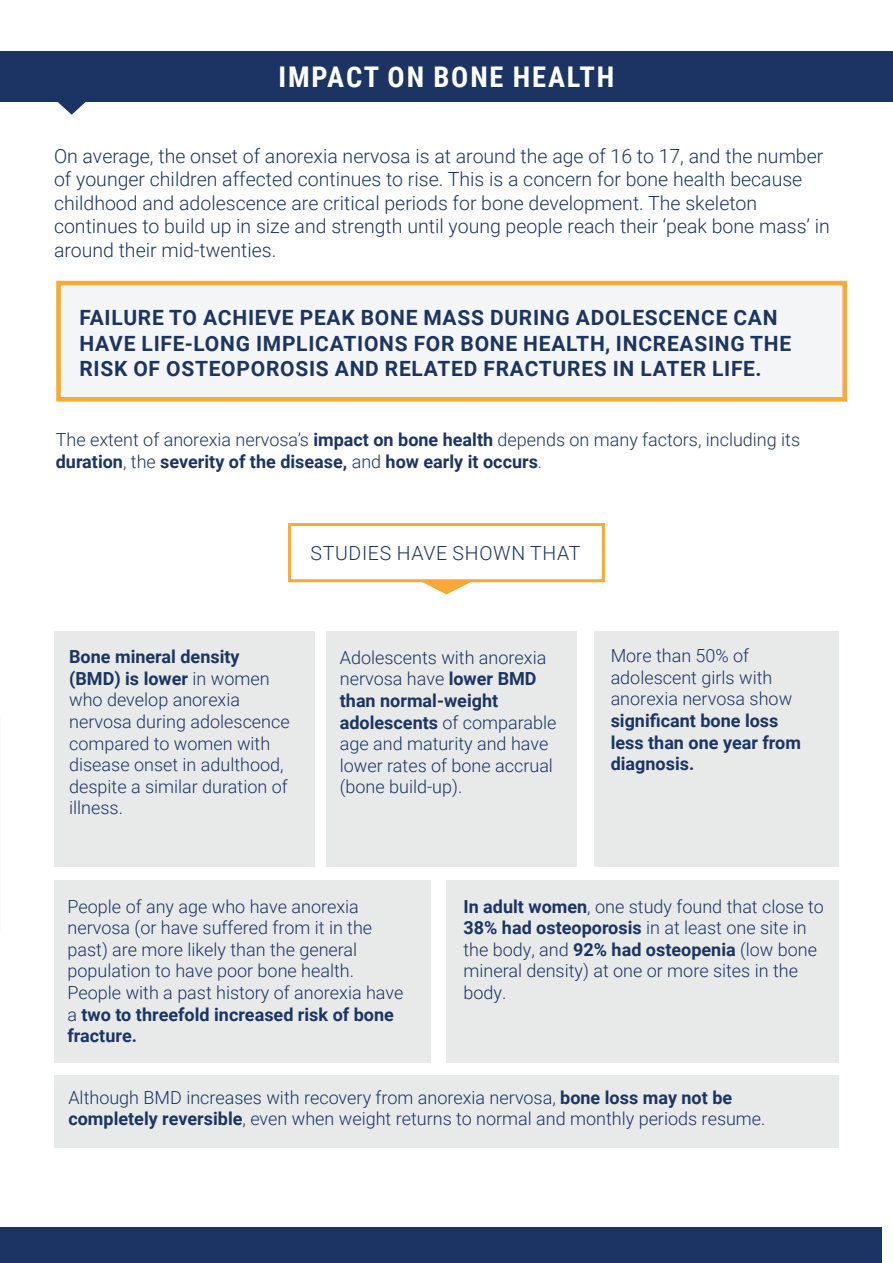
<style>
.page{position:relative;width:893px;height:1263px;background:#fff}
.page>*{position:absolute;margin:0;border:0;box-sizing:border-box;transform-origin:0 0}
.t1{font:700 28.5px "Roboto Condensed";letter-spacing:.065em;color:#fff}
.t2{font:700 21px/25.5px "Roboto";letter-spacing:.035em;color:#1b3463}
.t3{font:300 19.5px/23.4px "Roboto";color:#1b3463}
.t4{font:300 19.5px "Roboto";letter-spacing:.035em;color:#1b3463}
.t5{font:300 18px/21.6px "Roboto";color:#1b3463}
.t6{font:700 18px/21.6px "Roboto";color:#1b3463}
.s1{font-weight:700}
</style>
<div class="page">
<div style="left:56px;top:281px;width:791px;height:120px;background:#f4f5f6;border:4px solid #faa836"></div>
<div style="left:54px;top:880px;width:376px;height:183px;background:#e8eae9"></div>
<div style="left:326px;top:631px;width:251px;height:236px;background:#e8eae9"></div>
<div style="left:594px;top:631px;width:245px;height:236px;background:#e8eae9"></div>
<div style="left:446px;top:880px;width:393px;height:183px;background:#e8eae9"></div>
<div style="left:54px;top:1075px;width:785px;height:72px;background:#e8eae9"></div>
<div style="left:54px;top:631px;width:260px;height:236px;background:#e8eae9"></div>
<div style="left:0;top:52px;width:893px;height:50px;background:#1b3463"></div>
<svg style="left:58px;top:102px;width:28px;height:13px"></svg>
<div style="left:0;top:1227px;width:881px;height:36px;background:#1b3463"></div>
<div style="left:288px;top:523px;width:317px;height:59px;border:3px solid #faa836"></div>
<svg style="left:420px;top:581px;width:53px;height:13px"></svg>
<h1 class="t1" style="left:278px;top:56px;width:337px">IMPACT ON BONE HEALTH</h1>
<p class="t3" style="left:54px;top:144px;width:777px">On average, the onset of anorexia nervosa is at around the age of 16 to 17, and the number of younger children affected continues to rise. This is a concern for bone health because childhood and adolescence are critical periods for bone development. The skeleton continues to build up in size and strength until young people reach their ‘peak bone mass’ in around their mid-twenties.</p>
<p class="t2" style="left:79px;top:304px;width:713px">FAILURE TO ACHIEVE PEAK BONE MASS DURING ADOLESCENCE CAN<br>HAVE LIFE-LONG IMPLICATIONS FOR BONE HEALTH, INCREASING THE<br>RISK OF OSTEOPOROSIS AND RELATED FRACTURES IN LATER LIFE.</p>
<p class="t5" style="left:56px;top:428px;width:746px">The extent of anorexia nervosa’s <span class="s1">impact on bone health</span> depends on many factors, including its <span class="s1">duration</span>, the <span class="s1">severity of the disease,</span> and <span class="s1">how early it occurs</span>.</p>
<p class="t4" style="left:311px;top:539px;width:271px">STUDIES HAVE SHOWN THAT</p>
<p class="t5" style="left:69px;top:645px;width:222px"><span class="s1">Bone mineral density (BMD) is lower</span> in women who develop anorexia nervosa during adolescence compared to women with disease onset in adulthood, despite a similar duration of illness.</p>
<p class="t5" style="left:611px;top:644px;width:183px">More than 50% of adolescent girls with anorexia nervosa show</p>
<p class="t5" style="left:340px;top:646px;width:218px">Adolescents with anorexia nervosa have <span class="s1">lower BMD than normal-weight adolescents</span> of comparable age and maturity and have lower rates of bone accrual (bone build-up).</p>
<p class="t6" style="left:611px;top:709px;width:192px">significant bone loss less than one year from diagnosis.</p>
<p class="t5" style="left:68px;top:895px;width:337px">People of any age who have anorexia nervosa (or have suffered from it in the past) are more likely than the general population to have poor bone health.<br>People with a past history of anorexia have a <span class="s1">two to threefold increased risk of bone fracture.</span></p>
<p class="t5" style="left:463px;top:895px;width:362px"><span class="s1">In adult women</span>, one study found that close to <span class="s1">38% had osteoporosis</span> in at least one site in the body, and <span class="s1">92% had osteopenia</span> (low bone mineral density) at one or more sites in the body.</p>
<p class="t5" style="left:68px;top:1086px;width:699px">Although BMD increases with recovery from anorexia nervosa, <span class="s1">bone loss may not be completely reversible</span>, even when weight returns to normal and monthly periods resume.</p>
</div>
